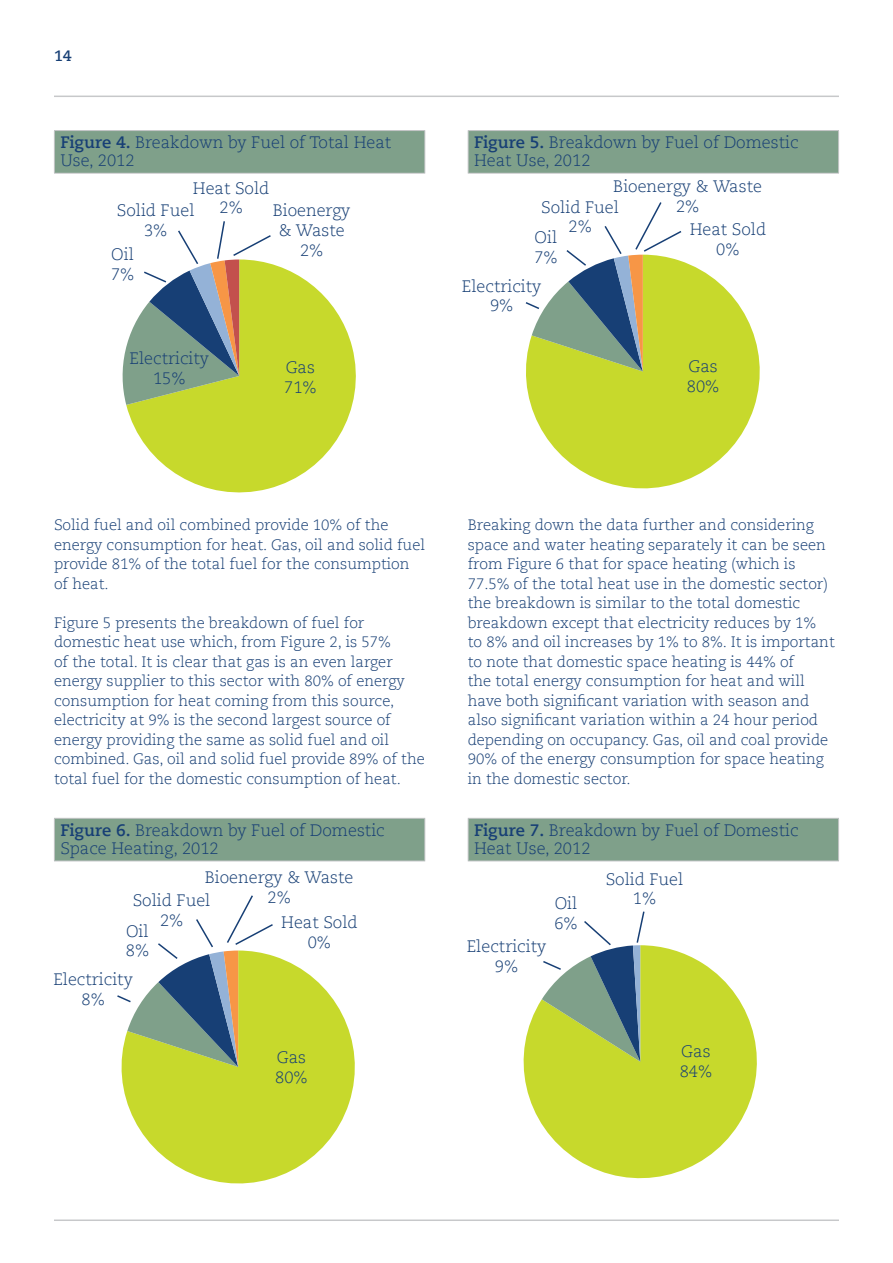
<style>
.page{position:relative;width:893px;height:1263px;background:#fff}
.page>*{position:absolute;margin:0;border:0;box-sizing:border-box;transform-origin:0 0}
.t1{font:300 16.5px/19.8px "Caecilia LT Std";color:#173f75;text-align:center}
.t2{font:300 15px/19.5px "Caecilia LT Std";color:#173f75}
.t3{font:700 15px "Caecilia LT Std";color:#173f75}
.s1{font-weight:700}
</style>
<div class="page">
<hr style="left:54px;top:96px;width:785px;height:1px;background:#c7c8ca">
<hr style="left:54px;top:1219px;width:785px;height:2px;background:#c7c8ca">
<svg style="left:126px;top:264px;width:230px;height:229px;fill:#c7d92c"></svg>
<div style="left:54px;top:131px;width:371px;height:42px;background:#7fa08a"></div>
<hr style="left:54px;top:130px;width:371px;height:1px;background:#c7c8ca">
<hr style="left:54px;top:131px;width:1px;height:42px;background:#c7c8ca">
<hr style="left:424px;top:131px;width:1px;height:42px;background:#c7c8ca">
<hr style="left:54px;top:173px;width:371px;height:1px;background:#c7c8ca">
<svg style="left:122px;top:221px;width:150px;height:184px"></svg>
<svg style="left:526px;top:261px;width:234px;height:228px;fill:#c7d92c"></svg>
<div style="left:468px;top:131px;width:371px;height:42px;background:#7fa08a"></div>
<hr style="left:468px;top:130px;width:371px;height:1px;background:#c7c8ca">
<hr style="left:468px;top:131px;width:1px;height:42px;background:#c7c8ca">
<hr style="left:838px;top:131px;width:1px;height:42px;background:#c7c8ca">
<hr style="left:468px;top:173px;width:371px;height:1px;background:#c7c8ca">
<svg style="left:525px;top:202px;width:158px;height:169px"></svg>
<svg style="left:121px;top:956px;width:234px;height:228px;fill:#c7d92c"></svg>
<div style="left:54px;top:818px;width:371px;height:43px;background:#7fa08a"></div>
<hr style="left:54px;top:818px;width:371px;height:1px;background:#c7c8ca">
<hr style="left:54px;top:819px;width:1px;height:42px;background:#c7c8ca">
<hr style="left:424px;top:819px;width:1px;height:42px;background:#c7c8ca">
<hr style="left:54px;top:861px;width:371px;height:1px;background:#c7c8ca">
<svg style="left:523px;top:945px;width:234px;height:234px;fill:#c7d92c"></svg>
<div style="left:468px;top:818px;width:371px;height:43px;background:#7fa08a"></div>
<hr style="left:468px;top:818px;width:371px;height:1px;background:#c7c8ca">
<hr style="left:468px;top:819px;width:1px;height:42px;background:#c7c8ca">
<hr style="left:838px;top:819px;width:1px;height:42px;background:#c7c8ca">
<hr style="left:468px;top:861px;width:371px;height:1px;background:#c7c8ca">
<svg style="left:541px;top:911px;width:105px;height:151px"></svg>
<svg style="left:117px;top:895px;width:158px;height:172px"></svg>
<p class="t3" style="left:54px;top:46px;width:19px">14</p>
<p class="t1" style="left:60px;top:133px;width:332px;line-height:18px;text-align:left"><span class="s1">Figure 4.</span> Breakdown by Fuel of Total Heat<br>Use, 2012</p>
<p class="t1" style="left:193px;top:178px;width:78px">Heat Sold<br>2%</p>
<p class="t1" style="left:117px;top:200px;width:79px">Solid Fuel<br>3%</p>
<p class="t1" style="left:273px;top:201px;width:79px">Bioenergy &amp; Waste<br>2%</p>
<p class="t1" style="left:111px;top:245px;width:25px;text-align:left">Oil<br>7%</p>
<p class="t1" style="left:130px;top:349px;width:81px">Electricity<br>15%</p>
<p class="t1" style="left:284px;top:358px;width:34px;text-align:left">Gas<br>71%</p>
<p class="t1" style="left:474px;top:133px;width:326px;line-height:18px;text-align:left"><span class="s1">Figure 5.</span> Breakdown by Fuel of Domestic<br>Heat Use, 2012</p>
<p class="t1" style="left:613px;top:177px;width:150px">Bioenergy &amp; Waste<br>2%</p>
<p class="t1" style="left:541px;top:197px;width:79px">Solid Fuel<br>2%</p>
<p class="t1" style="left:690px;top:220px;width:78px">Heat Sold<br>0%</p>
<p class="t1" style="left:534px;top:228px;width:25px;text-align:left">Oil<br>7%</p>
<p class="t1" style="left:462px;top:276px;width:81px">Electricity<br>9%</p>
<p class="t1" style="left:687px;top:357px;width:34px;text-align:left">Gas<br>80%</p>
<p class="t2" style="left:54px;top:516px;width:373px">Solid fuel and oil combined provide 10% of the energy consumption for heat. Gas, oil and solid fuel provide 81% of the total fuel for the consumption of heat.</p>
<p class="t2" style="left:54px;top:613px;width:372px">Figure 5 presents the breakdown of fuel for domestic heat use which, from Figure 2, is 57%<br>of the total. It is clear that gas is an even larger energy supplier to this sector with 80% of energy consumption for heat coming from this source, electricity at 9% is the second largest source of energy providing the same as solid fuel and oil combined. Gas, oil and solid fuel provide 89% of the total fuel for the domestic consumption of heat.</p>
<p class="t2" style="left:468px;top:516px;width:369px">Breaking down the data further and considering space and water heating separately it can be seen from Figure 6 that for space heating (which is 77.5% of the total heat use in the domestic sector) the breakdown is similar to the total domestic breakdown except that electricity reduces by 1%<br>to 8% and oil increases by 1% to 8%. It is important to note that domestic space heating is 44% of<br>the total energy consumption for heat and will have both significant variation with season and also significant variation within a 24 hour period depending on occupancy. Gas, oil and coal provide 90% of the energy consumption for space heating in the domestic sector.</p>
<p class="t1" style="left:60px;top:821px;width:326px;line-height:18px;text-align:left"><span class="s1">Figure 6.</span> Breakdown by Fuel of Domestic<br>Space Heating, 2012</p>
<p class="t1" style="left:474px;top:821px;width:326px;line-height:18px;text-align:left"><span class="s1">Figure 7.</span> Breakdown by Fuel of Domestic<br>Heat Use, 2012</p>
<p class="t1" style="left:205px;top:868px;width:150px">Bioenergy &amp; Waste<br>2%</p>
<p class="t1" style="left:133px;top:890px;width:79px">Solid Fuel<br>2%</p>
<p class="t1" style="left:281px;top:913px;width:78px">Heat Sold<br>0%</p>
<p class="t1" style="left:126px;top:921px;width:25px;text-align:left">Oil<br>8%</p>
<p class="t1" style="left:53px;top:970px;width:81px">Electricity<br>8%</p>
<p class="t1" style="left:275px;top:1048px;width:34px;text-align:left">Gas<br>80%</p>
<p class="t1" style="left:467px;top:937px;width:81px">Electricity<br>9%</p>
<p class="t1" style="left:554px;top:894px;width:25px;text-align:left">Oil<br>6%</p>
<p class="t1" style="left:606px;top:869px;width:79px">Solid Fuel<br>1%</p>
<p class="t1" style="left:680px;top:1041px;width:34px;text-align:left">Gas<br>84%</p>
</div>
